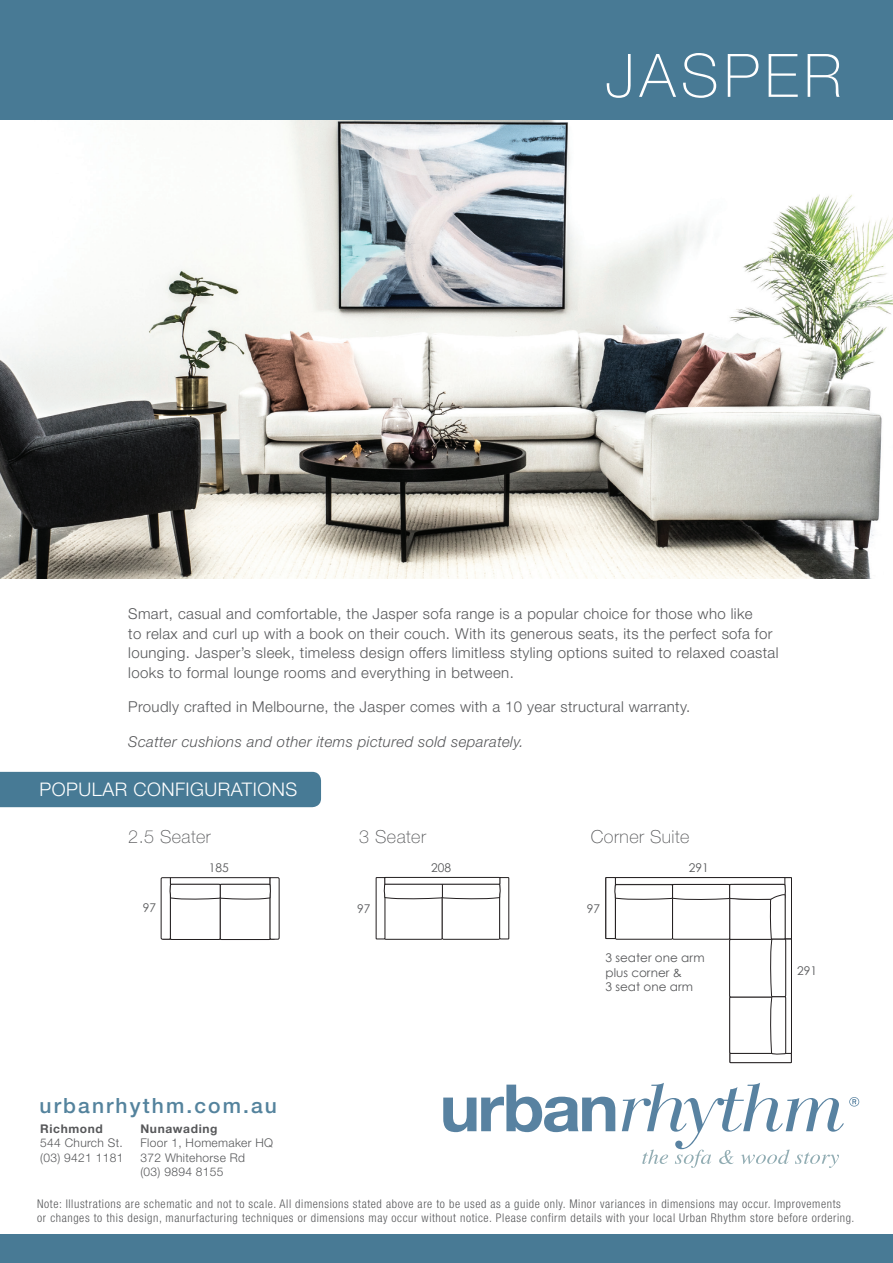
<style>
.page{position:relative;width:893px;height:1263px;background:#fff}
.page>*{position:absolute;margin:0;border:0;box-sizing:border-box;transform-origin:0 0}
.t1{font:100 60px "Helvetica Neue LT Std";letter-spacing:.09em;color:#fff}
.t2{font:500 21px "Helvetica Neue LT Std";letter-spacing:.1em;color:#54839d}
.t3{font:300 18.75px "Helvetica Neue LT Std";letter-spacing:.025em;color:#fff}
.t4{font:100 18px "Helvetica Neue LT Std";letter-spacing:.025em;color:#57585a}
.t5{font:300 15px/19.5px "Helvetica Neue LT Std";letter-spacing:.025em;color:#57585a}
.t6{font:italic 300 15px "Helvetica Neue LT Std";letter-spacing:.025em;color:#57585a}
.t7{font:300 condensed 12px/14.4px "Helvetica Neue LT Std";letter-spacing:.05em;color:#57585a}
.t8{font:300 12px/14.4px "Helvetica Neue LT Std";letter-spacing:.025em;color:#57585a}
.t9{font:12px "Century Gothic";color:#57585a}
.t10{font:700 12px "Helvetica Neue LT Std";letter-spacing:.05em;color:#57585a}
</style>
<div class="page">
<div style="left:0;top:772px;width:321px;height:35px;background:#477a95"></div>
<img style="left:0;top:119px;width:893px;height:459px">
<div style="left:0;top:0;width:893px;height:119px;background:#487a95"></div>
<div style="left:0;top:1234px;width:893px;height:29px;background:#487a95"></div>
<svg style="left:375px;top:876px;width:135px;height:64px"></svg>
<svg style="left:160px;top:877px;width:120px;height:63px"></svg>
<div style="left:730px;top:1053px;width:62px;height:10px;border:1px solid #231f20"></div>
<svg style="left:605px;top:877px;width:187px;height:178px"></svg>
<svg style="left:443px;top:1084px;width:172px;height:48px"></svg>
<svg style="left:622px;top:1083px;width:237px;height:85px"></svg>
<p class="t1" style="left:605px;top:41px;width:238px">JASPER</p>
<p class="t5" style="left:128px;top:604px;width:652px">Smart, casual and comfortable, the Jasper sofa range is a popular choice for those who like<br>to relax and curl up with a book on their couch. With its generous seats, its the perfect sofa for lounging. Jasper’s sleek, timeless design offers limitless styling options suited to relaxed coastal looks to formal lounge rooms and everything in between.</p>
<p class="t5" style="left:128px;top:697px;width:563px">Proudly crafted in Melbourne, the Jasper comes with a 10 year structural warranty.</p>
<p class="t6" style="left:128px;top:732px;width:397px">Scatter cushions and other items pictured sold separately.</p>
<p class="t3" style="left:40px;top:778px;width:259px">POPULAR CONFIGURATIONS</p>
<p class="t4" style="left:128px;top:826px;width:84px">2.5 Seater</p>
<p class="t4" style="left:359px;top:826px;width:68px">3 Seater</p>
<p class="t4" style="left:591px;top:826px;width:100px">Corner Suite</p>
<p class="t9" style="left:431px;top:860px;width:21px">208</p>
<p class="t9" style="left:357px;top:901px;width:15px">97</p>
<p class="t9" style="left:209px;top:860px;width:21px">185</p>
<p class="t9" style="left:689px;top:860px;width:21px">291</p>
<p class="t9" style="left:143px;top:900px;width:15px">97</p>
<p class="t9" style="left:587px;top:901px;width:15px">97</p>
<p class="t2" style="left:40px;top:1092px;width:239px">urbanrhythm.com.au</p>
<p class="t10" style="left:40px;top:1121px;width:64px">Richmond</p>
<p class="t8" style="left:40px;top:1136px;width:84px">544 Church St.</p>
<p class="t8" style="left:40px;top:1150px;width:85px">(03) 9421 1181</p>
<p class="t10" style="left:140px;top:1121px;width:78px">Nunawading</p>
<p class="t8" style="left:140px;top:1136px;width:134px">Floor 1, Homemaker HQ<br>372 Whitehorse Rd</p>
<p class="t8" style="left:140px;top:1164px;width:85px">(03) 9894 8155</p>
<p class="t9" style="left:605px;top:951px;width:101px">3 seater one arm</p>
<p class="t9" style="left:605px;top:965px;width:78px">plus corner &amp;</p>
<p class="t9" style="left:605px;top:979px;width:89px">3 seat one arm</p>
<p class="t9" style="left:797px;top:963px;width:21px">291</p>
<p class="t7" style="left:37px;top:1196px;width:819px">Note: Illustrations are schematic and not to scale. All dimensions stated above are to be used as a guide only. Minor variances in dimensions may occur. Improvements<br>or changes to this design, manurfacturing techniques or dimensions may occur without notice. Please confirm details with your local Urban Rhythm store before ordering.</p>
</div>
